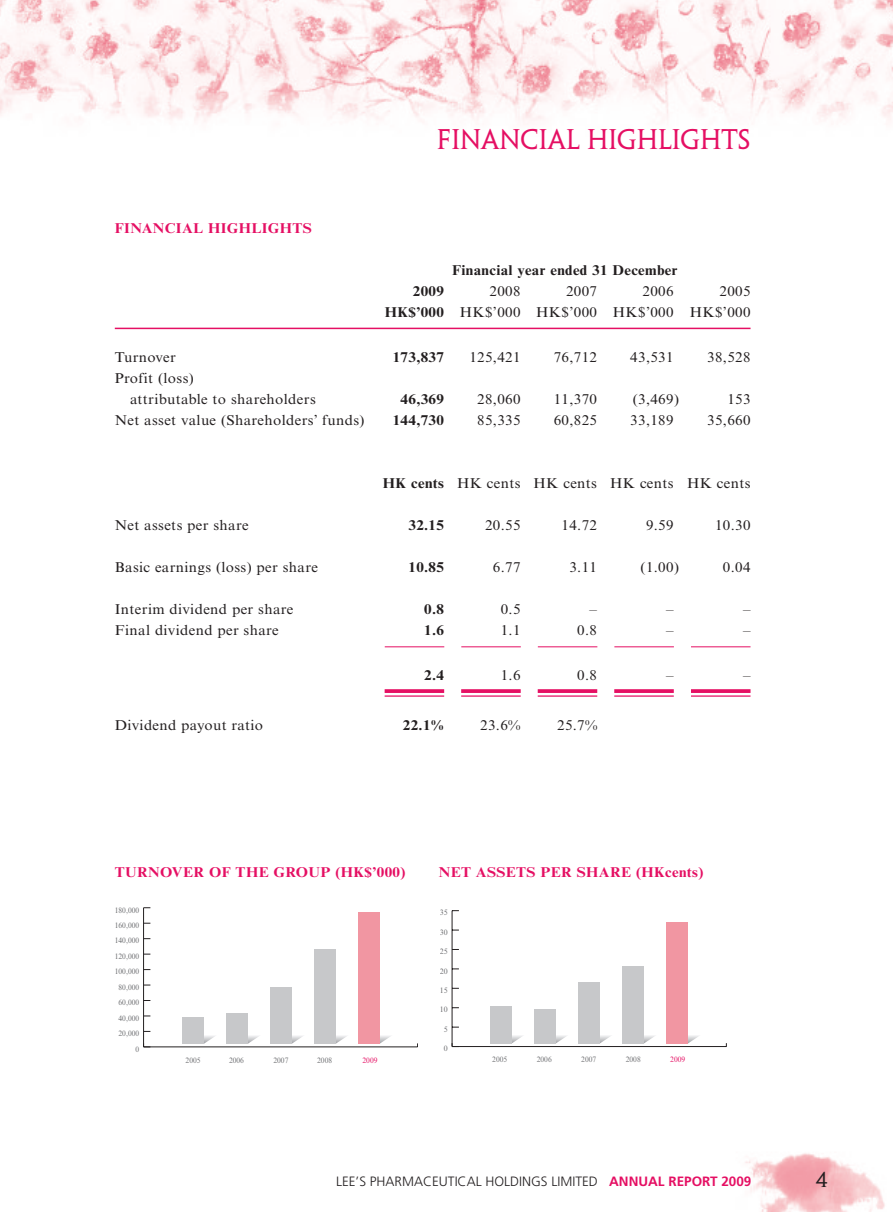
<style>
.page{position:relative;width:893px;height:1212px;background:#fff}
.page>*{position:absolute;margin:0;border:0;box-sizing:border-box;transform-origin:0 0}
.t1{font:25.5px "Penumbra Serif Std";color:#e50f63}
.t2{font:19.5px "Penumbra Serif Std";color:#231f20}
.t3{font:14.25px/21px "Times New Roman MT Std";letter-spacing:.025em;color:#231f20;text-align:right;scale:1.05 1}
.t4{font:700 14.25px "Times New Roman MT Std";letter-spacing:.025em;color:#231f20;scale:1.05 1}
.t5{font:700 14.25px "Times New Roman MT Std";letter-spacing:.025em;color:#e50f63;scale:1.05 1}
.t6{font:300 13.5px "Frutiger LT Std";color:#231f20}
.t7{font:7.8px "Times New Roman MT Std";color:#6c6d70;scale:.95 1}
.t8{font:7.8px "Times New Roman MT Std";color:#6d6e71;scale:.95 1}
.t9{font:7.8px "Times New Roman MT Std";color:#6c6d70}
.t10{font:7.8px "Times New Roman MT Std";color:#e50f63;scale:.95 1}
.s1{font-weight:700}
.s2{font-weight:700;color:#e50f63}
</style>
<div class="page">
<img style="left:0;top:0;width:893px;height:1212px">
<hr style="left:115px;top:328px;width:635px;height:1px;background:#e50f63">
<hr style="left:385px;top:646px;width:59px;height:1px;background:#e50f63">
<hr style="left:461px;top:646px;width:60px;height:1px;background:#e50f63">
<hr style="left:538px;top:646px;width:59px;height:1px;background:#e50f63">
<hr style="left:614px;top:646px;width:60px;height:1px;background:#e50f63">
<hr style="left:691px;top:646px;width:59px;height:1px;background:#e50f63">
<svg style="left:385px;top:689px;width:59px;height:4px"></svg>
<hr style="left:385px;top:695px;width:59px;height:2px;background:#e50f63">
<svg style="left:461px;top:689px;width:60px;height:4px"></svg>
<hr style="left:461px;top:695px;width:60px;height:2px;background:#e50f63">
<svg style="left:538px;top:689px;width:59px;height:4px"></svg>
<hr style="left:538px;top:695px;width:59px;height:2px;background:#e50f63">
<svg style="left:614px;top:689px;width:60px;height:4px"></svg>
<hr style="left:614px;top:695px;width:60px;height:2px;background:#e50f63">
<svg style="left:691px;top:689px;width:59px;height:4px"></svg>
<hr style="left:691px;top:695px;width:59px;height:2px;background:#e50f63">
<svg style="left:512px;top:1029px;width:21px;height:14px"></svg>
<div style="left:490px;top:1006px;width:22px;height:37px;background:#c7c8ca"></div>
<svg style="left:556px;top:1029px;width:22px;height:14px"></svg>
<div style="left:534px;top:1009px;width:22px;height:34px;background:#c7c8ca"></div>
<svg style="left:600px;top:1029px;width:22px;height:14px"></svg>
<div style="left:579px;top:982px;width:21px;height:61px;background:#c7c8ca"></div>
<svg style="left:644px;top:1029px;width:22px;height:14px"></svg>
<div style="left:623px;top:966px;width:21px;height:77px;background:#c7c8ca"></div>
<svg style="left:688px;top:1029px;width:22px;height:14px"></svg>
<div style="left:667px;top:922px;width:21px;height:121px;background:#f196a2"></div>
<hr style="left:452px;top:1046px;width:274px;height:1px;background:#231f20">
<hr style="left:452px;top:911px;width:1px;height:135px;background:#231f20">
<svg style="left:452px;top:1043px;width:7px;height:3px"></svg>
<hr style="left:144px;top:1046px;width:274px;height:1px;background:#231f20">
<hr style="left:143px;top:908px;width:1px;height:139px;background:#231f20">
<svg style="left:144px;top:1043px;width:6px;height:4px"></svg>
<svg style="left:204px;top:1029px;width:22px;height:15px"></svg>
<div style="left:183px;top:1017px;width:21px;height:27px;background:#c7c8ca"></div>
<svg style="left:248px;top:1029px;width:22px;height:15px"></svg>
<div style="left:227px;top:1013px;width:21px;height:31px;background:#c7c8ca"></div>
<svg style="left:292px;top:1029px;width:22px;height:15px"></svg>
<div style="left:271px;top:987px;width:21px;height:57px;background:#c7c8ca"></div>
<svg style="left:336px;top:1029px;width:22px;height:15px"></svg>
<div style="left:315px;top:950px;width:21px;height:94px;background:#c7c8ca"></div>
<svg style="left:380px;top:1029px;width:22px;height:15px"></svg>
<div style="left:359px;top:912px;width:21px;height:132px;background:#f196a2"></div>
<p class="t5" style="left:115px;top:220px;width:189px">FINANCIAL HIGHLIGHTS</p>
<h1 class="t1" style="left:437px;top:125px;width:315px">FINANCIAL HIGHLIGHTS</h1>
<p class="t4" style="left:452px;top:262px;width:216px">Financial year ended 31 December</p>
<p class="t4" style="left:413px;top:283px;width:31px">2009</p>
<p class="t3" style="left:489px;top:282px;width:31px">2008</p>
<p class="t3" style="left:566px;top:282px;width:31px">2007</p>
<p class="t3" style="left:643px;top:282px;width:31px">2006</p>
<p class="t3" style="left:385px;top:282px;width:350px">2005<br><span class="s1">HK$’000</span> HK$’000 HK$’000 HK$’000 HK$’000</p>
<p class="t3" style="left:115px;top:348px;width:60px">Turnover</p>
<p class="t4" style="left:393px;top:349px;width:50px">173,837</p>
<p class="t3" style="left:469px;top:348px;width:50px">125,421</p>
<p class="t3" style="left:554px;top:348px;width:43px">76,712</p>
<p class="t3" style="left:630px;top:348px;width:43px">43,531</p>
<p class="t3" style="left:707px;top:348px;width:43px">38,528</p>
<p class="t3" style="left:130px;top:369px;width:178px;text-align:left;text-indent:-15px">Profit (loss)<br>attributable to shareholders</p>
<p class="t4" style="left:401px;top:391px;width:43px">46,369</p>
<p class="t3" style="left:477px;top:390px;width:43px">28,060</p>
<p class="t3" style="left:554px;top:390px;width:43px">11,370</p>
<p class="t3" style="left:633px;top:390px;width:45px">(3,469)</p>
<p class="t3" style="left:727px;top:390px;width:24px">153</p>
<p class="t3" style="left:115px;top:411px;width:239px">Net asset value (Shareholders’ funds)</p>
<p class="t4" style="left:393px;top:412px;width:50px">144,730</p>
<p class="t3" style="left:477px;top:411px;width:43px">85,335</p>
<p class="t3" style="left:554px;top:411px;width:43px">60,825</p>
<p class="t3" style="left:630px;top:411px;width:43px">33,189</p>
<p class="t3" style="left:707px;top:411px;width:43px">35,660</p>
<p class="t3" style="left:383px;top:474px;width:352px"><span class="s1">HK cents</span> HK cents HK cents HK cents HK cents</p>
<p class="t3" style="left:115px;top:516px;width:129px">Net assets per share</p>
<p class="t4" style="left:408px;top:517px;width:35px">32.15</p>
<p class="t3" style="left:485px;top:516px;width:35px">20.55</p>
<p class="t3" style="left:562px;top:516px;width:35px">14.72</p>
<p class="t3" style="left:646px;top:516px;width:28px">9.59</p>
<p class="t3" style="left:715px;top:516px;width:35px">10.30</p>
<p class="t3" style="left:115px;top:558px;width:195px">Basic earnings (loss) per share</p>
<p class="t4" style="left:408px;top:559px;width:35px">10.85</p>
<p class="t3" style="left:493px;top:558px;width:28px">6.77</p>
<p class="t3" style="left:569px;top:558px;width:28px">3.11</p>
<p class="t3" style="left:641px;top:558px;width:38px">(1.00)</p>
<p class="t3" style="left:723px;top:558px;width:28px">0.04</p>
<p class="t3" style="left:115px;top:600px;width:172px">Interim dividend per share</p>
<p class="t4" style="left:424px;top:601px;width:20px">0.8</p>
<p class="t3" style="left:501px;top:600px;width:20px">0.5</p>
<p class="t3" style="left:590px;top:600px;width:9px">–</p>
<p class="t3" style="left:666px;top:600px;width:9px">–</p>
<p class="t3" style="left:743px;top:600px;width:9px">–</p>
<p class="t3" style="left:115px;top:621px;width:158px">Final dividend per share</p>
<p class="t4" style="left:424px;top:622px;width:20px">1.6</p>
<p class="t3" style="left:501px;top:621px;width:20px">1.1</p>
<p class="t3" style="left:577px;top:621px;width:20px">0.8</p>
<p class="t3" style="left:666px;top:621px;width:9px">–</p>
<p class="t3" style="left:743px;top:621px;width:9px">–</p>
<p class="t4" style="left:424px;top:667px;width:20px">2.4</p>
<p class="t3" style="left:501px;top:666px;width:20px">1.6</p>
<p class="t3" style="left:577px;top:666px;width:20px">0.8</p>
<p class="t3" style="left:666px;top:666px;width:9px">–</p>
<p class="t3" style="left:743px;top:666px;width:9px">–</p>
<p class="t3" style="left:115px;top:716px;width:143px">Dividend payout ratio</p>
<p class="t4" style="left:403px;top:716px;width:41px">22.1%</p>
<p class="t3" style="left:480px;top:716px;width:40px">23.6%</p>
<p class="t3" style="left:557px;top:716px;width:40px">25.7%</p>
<p class="t5" style="left:115px;top:863px;width:278px">TURNOVER OF THE GROUP (HK$’000)</p>
<p class="t5" style="left:439px;top:863px;width:253px">NET ASSETS PER SHARE (HKcents)</p>
<p class="t7" style="left:115px;top:907px;width:27px">180,000</p>
<p class="t7" style="left:115px;top:922px;width:27px">160,000</p>
<p class="t7" style="left:115px;top:938px;width:27px">140,000</p>
<p class="t7" style="left:115px;top:953px;width:27px">120,000</p>
<p class="t7" style="left:115px;top:969px;width:27px">100,000</p>
<p class="t7" style="left:119px;top:984px;width:23px">80,000</p>
<p class="t7" style="left:119px;top:1000px;width:23px">60,000</p>
<p class="t7" style="left:119px;top:1015px;width:23px">40,000</p>
<p class="t7" style="left:119px;top:1031px;width:23px">20,000</p>
<p class="t7" style="left:136px;top:1046px;width:5px">0</p>
<p class="t9" style="left:440px;top:910px;width:9px">35</p>
<p class="t9" style="left:440px;top:929px;width:9px">30</p>
<p class="t9" style="left:440px;top:949px;width:9px">25</p>
<p class="t9" style="left:440px;top:968px;width:9px">20</p>
<p class="t9" style="left:440px;top:987px;width:9px">15</p>
<p class="t9" style="left:440px;top:1007px;width:9px">10</p>
<p class="t9" style="left:444px;top:1026px;width:5px">5</p>
<p class="t8" style="left:186px;top:1058px;width:17px">2005</p>
<p class="t8" style="left:229px;top:1058px;width:17px">2006</p>
<p class="t8" style="left:273px;top:1058px;width:17px">2007</p>
<p class="t8" style="left:317px;top:1058px;width:17px">2008</p>
<p class="t10" style="left:363px;top:1058px;width:17px">2009</p>
<p class="t9" style="left:444px;top:1046px;width:5px">0</p>
<p class="t8" style="left:492px;top:1056px;width:17px">2005</p>
<p class="t8" style="left:537px;top:1056px;width:17px">2006</p>
<p class="t8" style="left:581px;top:1056px;width:17px">2007</p>
<p class="t8" style="left:626px;top:1056px;width:17px">2008</p>
<p class="t10" style="left:670px;top:1056px;width:17px">2009</p>
<p class="t6" style="left:336px;top:1173px;width:417px">LEE’S PHARMACEUTICAL HOLDINGS LIMITED <span class="s2">ANNUAL REPORT 2009</span></p>
<h2 class="t2" style="left:816px;top:1168px;width:14px">4</h2>
</div>
